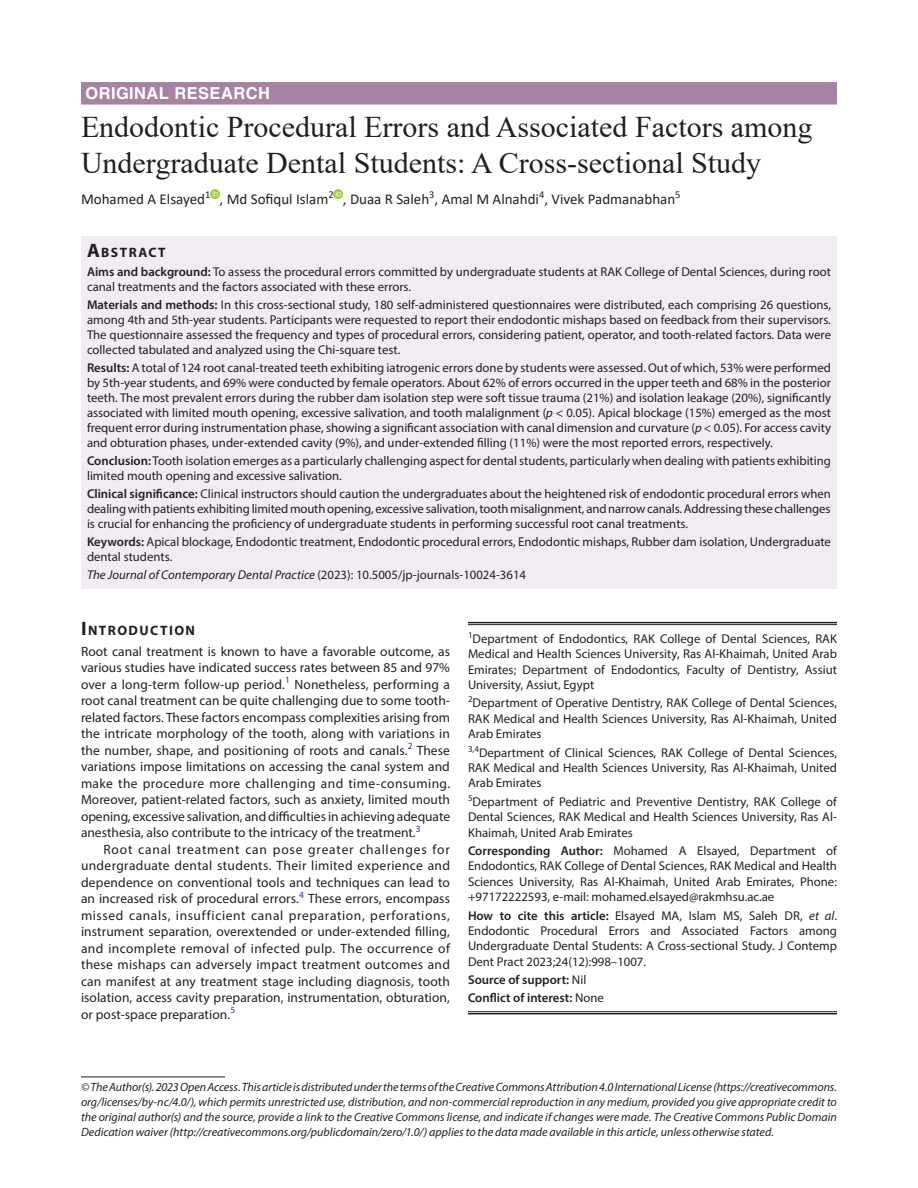
<style>
.page{position:relative;width:918px;height:1188px;background:#fff}
.page>*{position:absolute;margin:0;border:0;box-sizing:border-box;transform-origin:0 0}
.t1{font:30px/36px "Times New Roman";color:#231f20}
.ArticleType{font:700 16.5px "Helvetica LT Std";letter-spacing:.025em;color:#fff}
.AuthorName{font:15px "Calibri";color:#231f20}
.Head-1{font:700 13.65px "Myriad Pro";letter-spacing:.105em;color:#231f20}
.AbstractTitle{font:700 13.65px "Myriad Pro";letter-spacing:.105em;color:#231f20}
.Para-NoIndent{font:13.5px/16.5px "Myriad Pro";color:#231f20;text-align:justify}
.Para-Indent{font:13.5px/16.5px "Myriad Pro";letter-spacing:.005em;color:#231f20;text-align:justify}
.Abstract-Para-first{font:12.75px/15px "Myriad Pro";color:#231f20;text-align:justify}
.Affiliation{font:12.75px/15.5px "Myriad Pro";color:#231f20;text-align:justify}
.Corresponding_Author{font:12.75px/15.5px "Myriad Pro";color:#231f20;text-align:justify}
.Affiliation-first{font:12.75px/15.5px "Myriad Pro";color:#231f20;text-align:justify}
.How_to_Cite{font:12.75px/15.5px "Myriad Pro";color:#231f20;text-align:justify}
.Keywords{font:12.75px/15px "Myriad Pro";color:#231f20}
.JT_DOI{font:italic 12.75px "Myriad Pro";color:#231f20}
.COI{font:600 12.75px "Myriad Pro";color:#231f20}
.Source{font:600 12.75px "Myriad Pro";color:#231f20}
.FootNote{font:italic 12px/15px "Myriad Pro";color:#231f20;text-align:justify}
.s1{font-size:19.5px}
.s2{font-weight:600}
.s3{font-style:italic}
.s4{font-style:normal}
.s5{font-weight:400}
</style>
<div class="page">
<div style="left:81px;top:82px;width:756px;height:23px;background:#a483a5"></div>
<div style="left:81px;top:236px;width:756px;height:26px;background:#f0ecf1"></div>
<div style="left:81px;top:261px;width:756px;height:39px;background:#f0ecf1"></div>
<div style="left:81px;top:294px;width:756px;height:69px;background:#f0ecf1"></div>
<div style="left:81px;top:357px;width:756px;height:99px;background:#f0ecf1"></div>
<div style="left:81px;top:450px;width:756px;height:39px;background:#f0ecf1"></div>
<div style="left:81px;top:483px;width:756px;height:54px;background:#f0ecf1"></div>
<div style="left:81px;top:531px;width:756px;height:39px;background:#f0ecf1"></div>
<div style="left:81px;top:564px;width:756px;height:24px;background:#f0ecf1"></div>
<svg style="left:210px;top:189px;width:10px;height:9px"></svg>
<svg style="left:334px;top:189px;width:9px;height:9px"></svg>
<hr style="left:81px;top:1077px;width:144px;height:1px;background:#231f20">
<hr style="left:468px;top:622px;width:369px;height:1px;background:#231f20">
<hr style="left:468px;top:624px;width:369px;height:1px;background:#231f20">
<hr style="left:468px;top:1011px;width:369px;height:1px;background:#231f20">
<hr style="left:468px;top:1013px;width:369px;height:1px;background:#231f20">
<p class="ArticleType" style="left:86px;top:83px;width:186px">ORIGINAL RESEARCH</p>
<p class="t1" style="left:81px;top:108px;width:733px">Endodontic Procedural Errors and Associated Factors among<br>Undergraduate Dental Students: A Cross-sectional Study</p>
<p class="AuthorName" style="left:81px;top:189px;width:601px">Mohamed A Elsayed<sup>1</sup> , Md Sofiqul Islam<sup>2</sup> , Duaa R Saleh<sup>3</sup>, Amal M Alnahdi<sup>4</sup>, Vivek Padmanabhan<sup>5</sup></p>
<p class="AbstractTitle" style="left:87px;top:243px;width:80px"><span class="s1">A</span>BSTRACT</p>
<p class="Abstract-Para-first" style="left:87px;top:264px;width:745px"><span class="s2">Aims and background:</span> To assess the procedural errors committed by undergraduate students at RAK College of Dental Sciences, during root canal treatments and the factors associated with these errors.</p>
<p class="Abstract-Para-first" style="left:87px;top:297px;width:746px"><span class="s2">Materials and methods:</span> In this cross-sectional study, 180 self-administered questionnaires were distributed, each comprising 26 questions, among 4th and 5th-year students. Participants were requested to report their endodontic mishaps based on feedback from their supervisors.<br>The questionnaire assessed the frequency and types of procedural errors, considering patient, operator, and tooth-related factors. Data were collected tabulated and analyzed using the Chi-square test.</p>
<p class="Abstract-Para-first" style="left:87px;top:360px;width:746px"><span class="s2">Results:</span> A total of 124 root canal-treated teeth exhibiting iatrogenic errors done by students were assessed. Out of which, 53% were performed by 5th-year students, and 69% were conducted by female operators. About 62% of errors occurred in the upper teeth and 68% in the posterior teeth. The most prevalent errors during the rubber dam isolation step were soft tissue trauma (21%) and isolation leakage (20%), significantly associated with limited mouth opening, excessive salivation, and tooth malalignment (<span class="s3">p</span> &lt; 0.05). Apical blockage (15%) emerged as the most frequent error during instrumentation phase, showing a significant association with canal dimension and curvature (<span class="s3">p</span> &lt; 0.05). For access cavity and obturation phases, under-extended cavity (9%), and under-extended filling (11%) were the most reported errors, respectively.</p>
<p class="Abstract-Para-first" style="left:87px;top:453px;width:746px"><span class="s2">Conclusion:</span> Tooth isolation emerges as a particularly challenging aspect for dental students, particularly when dealing with patients exhibiting limited mouth opening and excessive salivation.</p>
<p class="Abstract-Para-first" style="left:87px;top:486px;width:746px"><span class="s2">Clinical significance:</span> Clinical instructors should caution the undergraduates about the heightened risk of endodontic procedural errors when dealing with patients exhibiting limited mouth opening, excessive salivation, tooth misalignment, and narrow canals. Addressing these challenges is crucial for enhancing the proficiency of undergraduate students in performing successful root canal treatments.</p>
<p class="Keywords" style="left:87px;top:534px;width:745px"><span class="s2">Keywords:</span> Apical blockage, Endodontic treatment, Endodontic procedural errors, Endodontic mishaps, Rubber dam isolation, Undergraduate dental students.</p>
<p class="JT_DOI" style="left:87px;top:567px;width:441px">The Journal of Contemporary Dental Practice <span class="s4">(2023): 10.5005/jp-journals-10024-3614</span></p>
<p class="Head-1" style="left:81px;top:621px;width:116px"><span class="s1">I</span>NTRODUCTION</p>
<p class="Para-NoIndent" style="left:81px;top:643px;width:371px">Root canal treatment is known to have a favorable outcome, as various studies have indicated success rates between 85 and 97% over a long-term follow-up period.<sup>1</sup> Nonetheless, performing a root canal treatment can be quite challenging due to some tooth&shy;related factors. These factors encompass complexities arising from the intricate morphology of the tooth, along with variations in the number, shape, and positioning of roots and canals.<sup>2</sup> These variations impose limitations on accessing the canal system and make the procedure more challenging and time-consuming.<br>Moreover, patient-related factors, such as anxiety, limited mouth opening, excessive salivation, and difficulties in achieving adequate anesthesia, also contribute to the intricacy of the treatment.<sup>3</sup></p>
<p class="Para-Indent" style="left:81px;top:841px;width:371px;text-indent:22px">Root canal treatment can pose greater challenges for undergraduate dental students. Their limited experience and dependence on conventional tools and techniques can lead to an increased risk of procedural errors.<sup>4</sup> These errors, encompass missed canals, insufficient canal preparation, perforations, instrument separation, overextended or under-extended filling, and incomplete removal of infected pulp. The occurrence of these mishaps can adversely impact treatment outcomes and can manifest at any treatment stage including diagnosis, tooth isolation, access cavity preparation, instrumentation, obturation, or post-space preparation.<sup>5</sup></p>
<p class="Affiliation-first" style="left:468px;top:631px;width:371px"><sup>1</sup>Department of Endodontics, RAK College of Dental Sciences, RAK Medical and Health Sciences University, Ras Al-Khaimah, United Arab Emirates; Department of Endodontics, Faculty of Dentistry, Assiut University, Assiut, Egypt</p>
<p class="Affiliation" style="left:468px;top:695px;width:371px"><sup>2</sup>Department of Operative Dentistry, RAK College of Dental Sciences, RAK Medical and Health Sciences University, Ras Al-Khaimah, United Arab Emirates</p>
<p class="Affiliation" style="left:468px;top:744px;width:371px"><sup>3,4</sup>Department of Clinical Sciences, RAK College of Dental Sciences, RAK Medical and Health Sciences University, Ras Al-Khaimah, United Arab Emirates</p>
<p class="Affiliation" style="left:468px;top:794px;width:371px"><sup>5</sup>Department of Pediatric and Preventive Dentistry, RAK College of Dental Sciences, RAK Medical and Health Sciences University, Ras Al-Khaimah, United Arab Emirates</p>
<p class="Corresponding_Author" style="left:468px;top:843px;width:371px"><span class="s2">Corresponding Author:</span> Mohamed A Elsayed, Department of Endodontics, RAK College of Dental Sciences, RAK Medical and Health Sciences University, Ras Al-Khaimah, United Arab Emirates, Phone: +97172222593, e-mail: mohamed.elsayed@rakmhsu.ac.ae</p>
<p class="How_to_Cite" style="left:468px;top:907px;width:371px"><span class="s2">How to cite this article:</span> Elsayed MA, Islam MS, Saleh DR, <span class="s3">et al</span>.<br>Endodontic Procedural Errors and Associated Factors among Undergraduate Dental Students: A Cross-sectional Study. J Contemp Dent Pract 2023;24(12):998–1007.</p>
<p class="Source" style="left:468px;top:972px;width:120px">Source of support: <span class="s5">Nil</span></p>
<p class="COI" style="left:468px;top:990px;width:137px">Conflict of interest: <span class="s5">None</span></p>
<p class="FootNote" style="left:81px;top:1079px;width:758px">© The Author(s). 2023 Open Access. This article is distributed under the terms of the Creative Commons Attribution 4.0 International License (https://creativecommons. org/licenses/by-nc/4.0/), which permits unrestricted use, distribution, and non-commercial reproduction in any medium, provided you give appropriate credit to the original author(s) and the source, provide a link to the Creative Commons license, and indicate if changes were made. The Creative Commons Public Domain Dedication waiver (http://creativecommons.org/publicdomain/zero/1.0/) applies to the data made available in this article, unless otherwise stated.</p>
</div>
